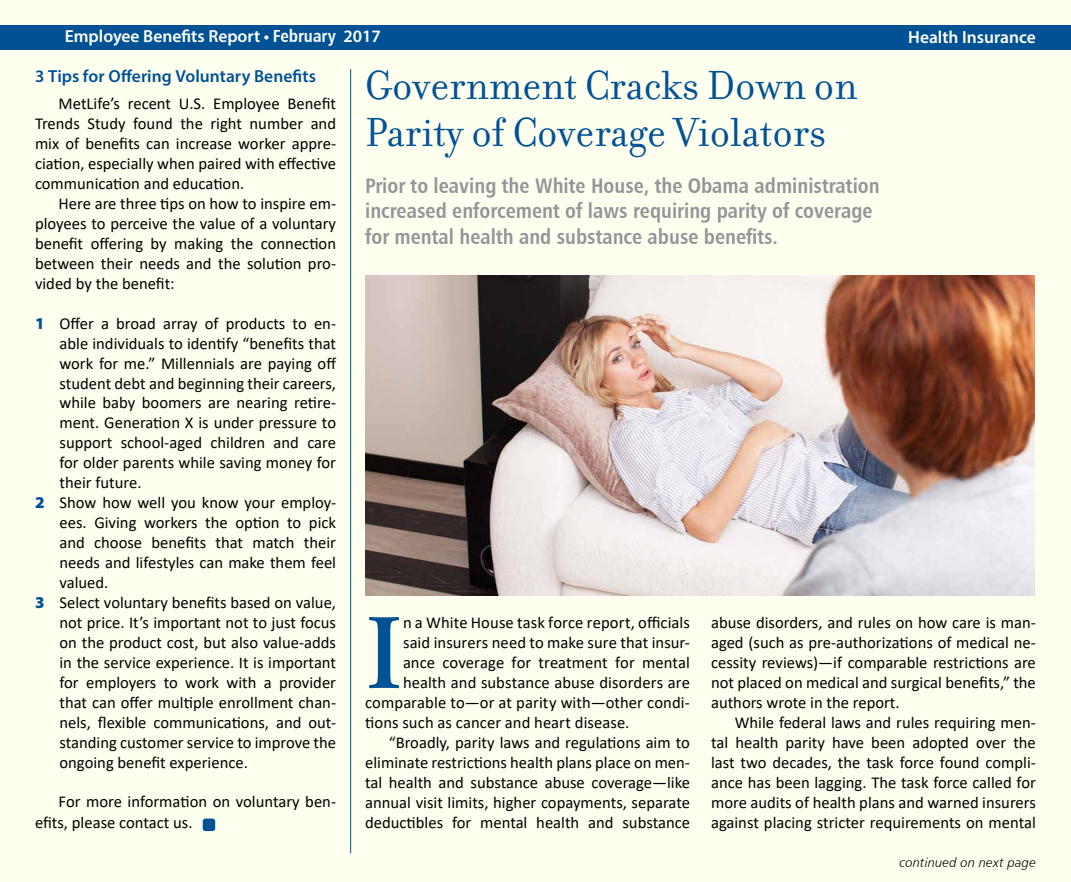
<style>
.page{position:relative;width:1071px;height:882px;background:#fff}
.page>*{position:absolute;margin:0;border:0;box-sizing:border-box;transform-origin:0 0}
.t1{font:600 106.92px "Adobe Garamond Pro";color:#005295}
.t2{font:43.75px/47.2px "Filosofia";color:#005295}
.t3{font:21px/25.2px "Humanist 777 BT Bold Condensed B";color:#939598}
.t4{font:600 17.5px "Myriad Pro";color:#fff}
.t5{font:600 17.5px "Myriad Pro";letter-spacing:.005em;color:#005295}
.t6{font:16.62px/19.9px "Calibri";color:#000;text-align:justify}
.t7{font:13.12px "Humanist 777 BT Light Italic B";letter-spacing:.015em;color:#000}
.s1{font-family:"Humanist 777 BT Bold Condensed B";font-weight:400}
.s2{font-family:"Myriad Pro";font-weight:900;color:#005295}
</style>
<div class="page">
<div style="left:1px;top:1px;width:1070px;height:881px;background:#fffff0"></div>
<div style="left:0;top:25px;width:1071px;height:24px;background:#005295"></div>
<hr style="left:350px;top:69px;width:1px;height:784px;background:#005295">
<div style="left:203px;top:819px;width:12px;height:12px;background:#005295;border-radius:3px"></div>
<img style="left:365px;top:276px;width:670px;height:320px">
<p class="t4" style="left:65px;top:25px;width:318px">Employee Benefits Report • <span class="s1">February</span> 2017</p>
<p class="t4" style="left:908px;top:26px;width:129px">Health Insurance</p>
<p class="t5" style="left:35px;top:65px;width:283px">3 Tips for Offering Voluntary Benefits</p>
<p class="t6" style="left:35px;top:93px;width:303px;text-indent:24px">MetLife’s recent U.S. Employee Benefit Trends Study found the right number and mix of benefits can increase worker appre&shy;ciation, especially when paired with effective communication and education.</p>
<p class="t6" style="left:35px;top:193px;width:303px;text-indent:24px">Here are three tips on how to inspire em&shy;ployees to perceive the value of a voluntary benefit offering by making the connection between their needs and the solution pro&shy;vided by the benefit:</p>
<p class="t6" style="left:35px;top:313px;width:303px"><span class="s2">1</span> Offer a broad array of products to en-</p>
<p class="t6" style="left:60px;top:333px;width:278px">able individuals to identify “benefits that</p>
<p class="t6" style="left:60px;top:353px;width:278px">work for me.” Millennials are paying off</p>
<p class="t6" style="left:60px;top:373px;width:278px">student debt and beginning their careers,</p>
<p class="t6" style="left:60px;top:393px;width:278px">while baby boomers are nearing retire-</p>
<p class="t6" style="left:60px;top:412px;width:278px">ment. Generation X is under pressure to</p>
<p class="t6" style="left:60px;top:432px;width:278px">support school-aged children and care</p>
<p class="t6" style="left:60px;top:452px;width:278px">for older parents while saving money for</p>
<p class="t6" style="left:60px;top:472px;width:84px">their future.</p>
<p class="t6" style="left:35px;top:492px;width:303px"><span class="s2">2</span> Show how well you know your employ-</p>
<p class="t6" style="left:60px;top:512px;width:278px">ees. Giving workers the option to pick</p>
<p class="t6" style="left:60px;top:532px;width:278px">and choose benefits that match their</p>
<p class="t6" style="left:60px;top:552px;width:278px">needs and lifestyles can make them feel</p>
<p class="t6" style="left:60px;top:572px;width:50px">valued.</p>
<p class="t6" style="left:35px;top:592px;width:303px"><span class="s2">3</span> Select voluntary benefits based on value,</p>
<p class="t6" style="left:60px;top:612px;width:278px">not price. It’s important not to just focus</p>
<p class="t6" style="left:60px;top:632px;width:278px">on the product cost, but also value-adds</p>
<p class="t6" style="left:60px;top:652px;width:278px">in the service experience. It is important</p>
<p class="t6" style="left:60px;top:672px;width:278px">for employers to work with a provider</p>
<p class="t6" style="left:60px;top:692px;width:278px">that can offer multiple enrollment chan-</p>
<p class="t6" style="left:60px;top:712px;width:278px">nels, flexible communications, and out-</p>
<p class="t6" style="left:60px;top:732px;width:278px">standing customer service to improve the</p>
<p class="t6" style="left:60px;top:752px;width:190px">ongoing benefit experience.</p>
<p class="t6" style="left:35px;top:791px;width:303px;line-height:21px;text-indent:24px">For more information on voluntary ben&shy;efits, please contact us.</p>
<h2 class="t2" style="left:365px;top:62px;width:494px">Government Cracks Down on<br>Parity of Coverage Violators</h2>
<p class="t3" style="left:365px;top:173px;width:516px">Prior to leaving the White House, the Obama administration increased enforcement of laws requiring parity of coverage for mental health and substance abuse benefits.</p>
<h1 class="t1" style="left:365px;top:592px;width:39px">I</h1>
<p class="t6" style="left:403px;top:612px;width:289px">n a White House task force report, officials</p>
<p class="t6" style="left:403px;top:632px;width:289px">said insurers need to make sure that insur-</p>
<p class="t6" style="left:403px;top:652px;width:289px">ance coverage for treatment for mental</p>
<p class="t6" style="left:403px;top:672px;width:289px">health and substance abuse disorders are</p>
<p class="t6" style="left:365px;top:692px;width:326px">comparable to—or at parity with—other condi-</p>
<p class="t6" style="left:365px;top:712px;width:266px">tions such as cancer and heart disease.</p>
<p class="t6" style="left:389px;top:732px;width:303px">“Broadly, parity laws and regulations aim to</p>
<p class="t6" style="left:365px;top:752px;width:326px">eliminate restrictions health plans place on men-</p>
<p class="t6" style="left:365px;top:772px;width:326px">tal health and substance abuse coverage—like</p>
<p class="t6" style="left:365px;top:792px;width:326px">annual visit limits, higher copayments, separate</p>
<p class="t6" style="left:365px;top:812px;width:326px">deductibles for mental health and substance</p>
<p class="t6" style="left:711px;top:612px;width:326px">abuse disorders, and rules on how care is man&shy;aged (such as pre-authorizations of medical ne&shy;cessity reviews)—if comparable restrictions are not placed on medical and surgical benefits,” the authors wrote in the report.</p>
<p class="t6" style="left:711px;top:712px;width:326px;text-indent:24px">While federal laws and rules requiring men&shy;tal health parity have been adopted over the last two decades, the task force found compli&shy;ance has been lagging. The task force called for more audits of health plans and warned insurers against placing stricter requirements on mental</p>
<p class="t7" style="left:900px;top:855px;width:138px">continued on next page</p>
</div>
